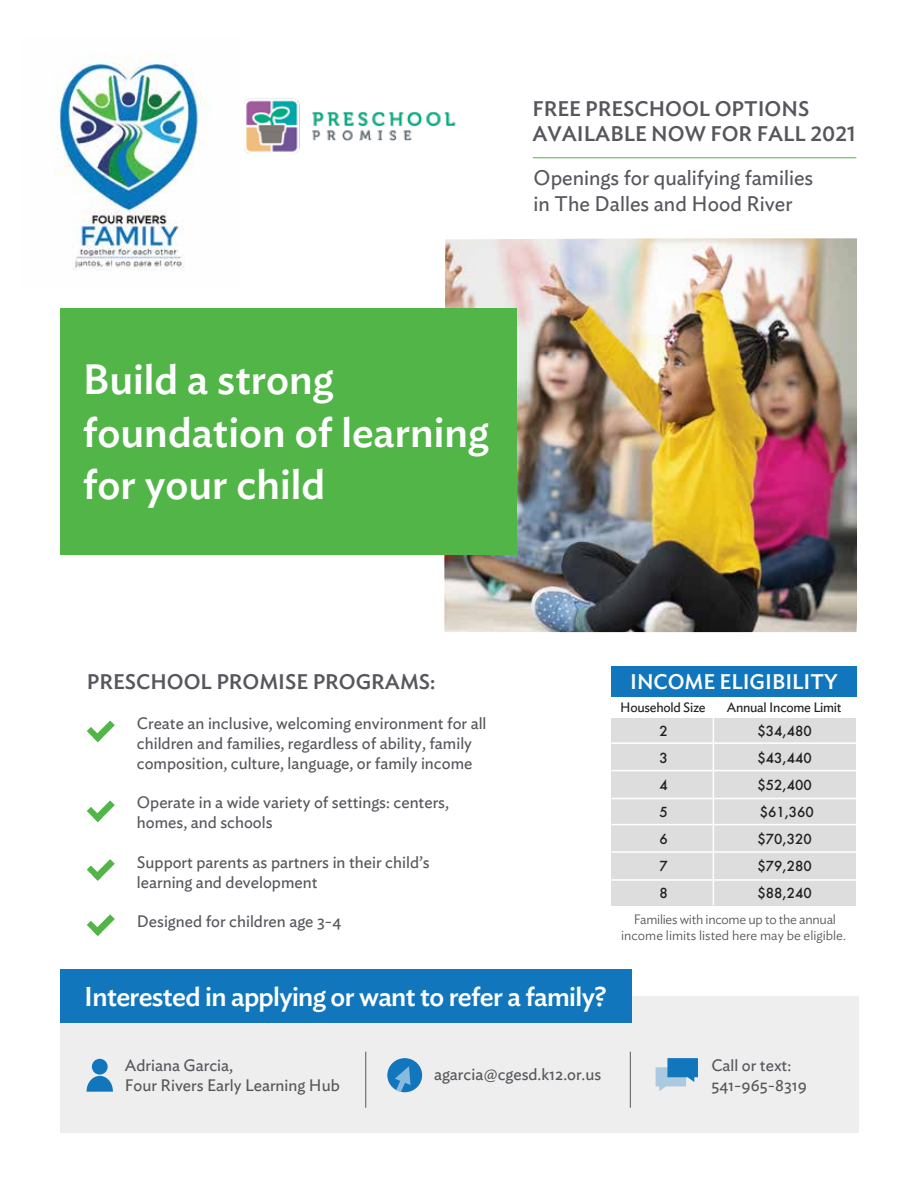
<style>
.page{position:relative;width:918px;height:1188px;background:#fff}
.page>*{position:absolute;margin:0;border:0;box-sizing:border-box;transform-origin:0 0}
.t1{font:500 42px/52.5px "Ideal Sans";color:#fff}
.t2{font:500 27px "Ideal Sans";letter-spacing:-.025em;color:#fff}
.t3{font:500 21px/25.2px "Ideal Sans";color:#56575c}
.t4{font:21px/25.2px "Ideal Sans";color:#56575c}
.t5{font:500 21px "Ideal Sans";color:#fff}
.t6{font:16.5px/19.8px "Ideal Sans";color:#56575c}
.t7{font:300 13.5px/16.2px "Ideal Sans";color:#56575c;text-align:center}
.t8{font:500 13.5px "Futura";color:#231f20}
.t9{font:13.5px "Ideal Sans";letter-spacing:-.02em;color:#231f20}
</style>
<div class="page">
<div style="left:60px;top:996px;width:799px;height:137px;background:#eee"></div>
<div style="left:60px;top:970px;width:571px;height:53px;background:#1176bc"></div>
<img style="left:444px;top:238px;width:413px;height:394px">
<img style="left:55px;top:54px;width:151px;height:217px">
<div style="left:60px;top:308px;width:456px;height:247px;background:#51b548"></div>
<svg style="left:87px;top:721px;width:28px;height:21px"></svg>
<svg style="left:87px;top:800px;width:28px;height:22px"></svg>
<svg style="left:87px;top:859px;width:28px;height:22px"></svg>
<svg style="left:87px;top:914px;width:28px;height:22px"></svg>
<img style="left:244px;top:98px;width:212px;height:56px">
<div style="left:611px;top:718px;width:245px;height:188px;background:#ddddde"></div>
<hr style="left:713px;top:692px;width:1px;height:213px;background:#fff">
<div style="left:611px;top:666px;width:246px;height:31px;background:#1176bc"></div>
<hr style="left:611px;top:742px;width:246px;height:2px;background:#fff">
<hr style="left:611px;top:770px;width:247px;height:1px;background:#fff">
<hr style="left:611px;top:798px;width:245px;height:1px;background:#fff">
<hr style="left:611px;top:824px;width:246px;height:1px;background:#fff">
<hr style="left:611px;top:851px;width:247px;height:2px;background:#fff">
<hr style="left:611px;top:879px;width:245px;height:2px;background:#fff">
<div style="left:92px;top:1059px;width:16px;height:16px;background:#1176bc;border-radius:50%"></div>
<svg style="left:87px;top:1076px;width:26px;height:16px"></svg>
<svg style="left:656px;top:1058px;width:42px;height:33px"></svg>
<div style="left:387px;top:1058px;width:35px;height:34px;background:#1176bc;border-radius:50%"></div>
<svg style="left:395px;top:1066px;width:16px;height:26px"></svg>
<hr style="left:365px;top:1052px;width:1px;height:56px;background:#56575c">
<hr style="left:630px;top:1052px;width:1px;height:56px;background:#56575c">
<hr style="left:533px;top:157px;width:323px;height:1px;background:#51b548">
<p class="t3" style="left:532px;top:95px;width:325px">FREE PRESCHOOL OPTIONS<br>AVAILABLE NOW FOR FALL 2021</p>
<p class="t4" style="left:534px;top:164px;width:281px">Openings for qualifying families in The Dalles and Hood River</p>
<h1 class="t1" style="left:83px;top:350px;width:407px">Build a strong foundation of learning for your child</h1>
<p class="t3" style="left:87px;top:668px;width:350px">PRESCHOOL PROMISE PROGRAMS:</p>
<p class="t6" style="left:137px;top:712px;width:351px">Create an inclusive, welcoming environment for all children and families, regardless of ability, family composition, culture, language, or family income</p>
<p class="t6" style="left:137px;top:792px;width:314px">Operate in a wide variety of settings: centers, homes, and schools</p>
<p class="t6" style="left:137px;top:851px;width:294px">Support parents as partners in their child’s learning and development</p>
<p class="t6" style="left:137px;top:910px;width:206px">Designed for children age 3-4</p>
<p class="t5" style="left:630px;top:666px;width:209px">INCOME ELIGIBILITY</p>
<p class="t9" style="left:620px;top:697px;width:87px">Household Size</p>
<p class="t9" style="left:727px;top:697px;width:116px">Annual Income Limit</p>
<p class="t8" style="left:660px;top:722px;width:10px">2</p>
<p class="t8" style="left:758px;top:722px;width:56px">$34,480</p>
<p class="t8" style="left:660px;top:749px;width:10px">3</p>
<p class="t8" style="left:758px;top:749px;width:56px">$43,440</p>
<p class="t8" style="left:660px;top:776px;width:10px">4</p>
<p class="t8" style="left:758px;top:776px;width:56px">$52,400</p>
<p class="t8" style="left:660px;top:803px;width:10px">5</p>
<p class="t8" style="left:760px;top:803px;width:56px">$61,360</p>
<p class="t8" style="left:660px;top:830px;width:10px">6</p>
<p class="t8" style="left:758px;top:830px;width:56px">$70,320</p>
<p class="t8" style="left:660px;top:857px;width:10px">7</p>
<p class="t8" style="left:758px;top:857px;width:56px">$79,280</p>
<p class="t8" style="left:660px;top:884px;width:10px">8</p>
<p class="t8" style="left:758px;top:884px;width:56px">$88,240</p>
<p class="t7" style="left:621px;top:910px;width:226px">Families with income up to the annual income limits listed here may be eligible.</p>
<h2 class="t2" style="left:84px;top:976px;width:524px">Interested in applying or want to refer a family?</h2>
<p class="t6" style="left:125px;top:1054px;width:216px">Adriana Garcia,<br>Four Rivers Early Learning Hub</p>
<p class="t6" style="left:434px;top:1063px;width:169px">agarcia@cgesd.k12.or.us</p>
<p class="t6" style="left:711px;top:1054px;width:97px">Call or text:<br>541-965-8319</p>
</div>
